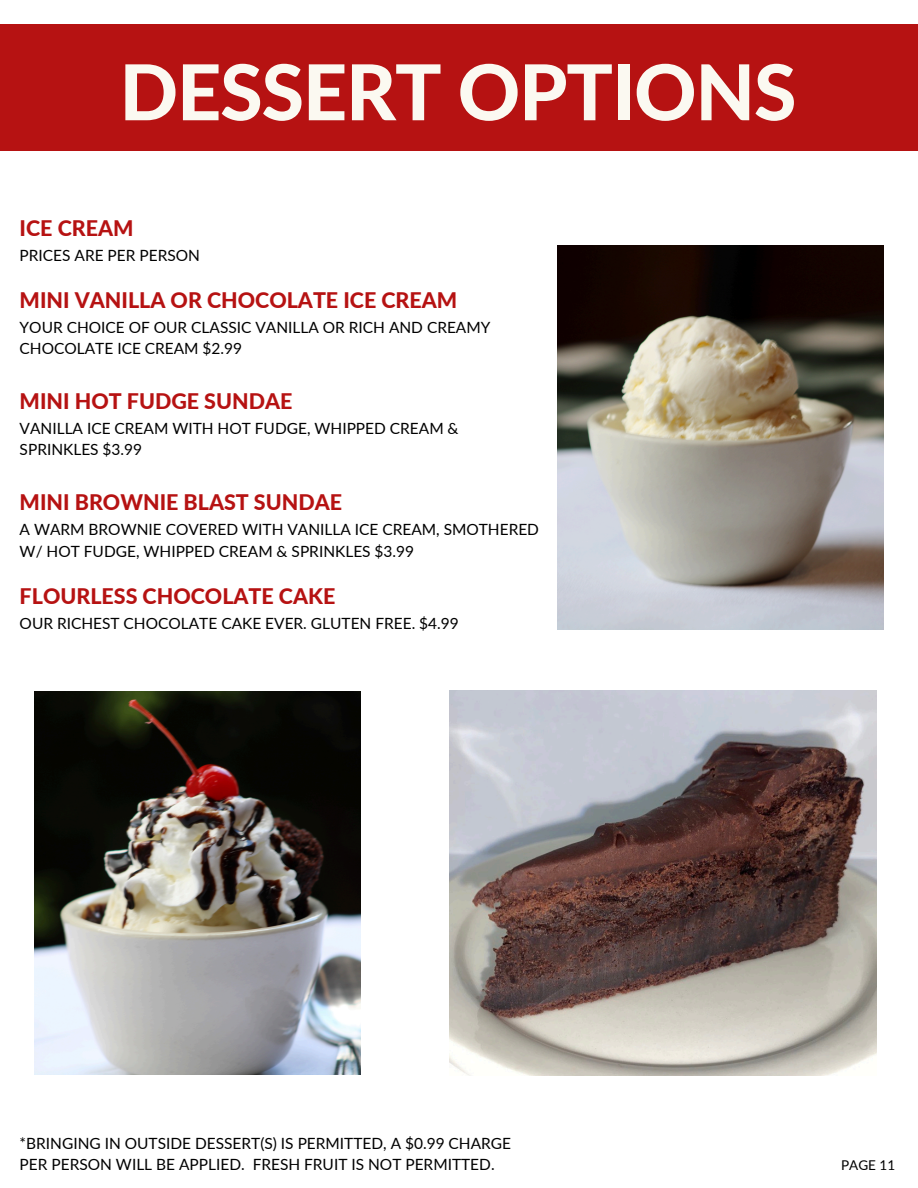
<style>
.page{position:relative;width:918px;height:1188px;background:#fff}
.page>*{position:absolute;margin:0;border:0;box-sizing:border-box;transform-origin:0 0}
.t1{font:800 77.1px "Lato";letter-spacing:-.015em;color:#fbf9f1}
.t2{font:800 21.45px "Lato";color:#b61212}
.t3{font:15.45px/21.3px "Lato";color:#000}
.t4{font:13.5px "Lato";color:#000}
</style>
<div class="page">
<div style="left:0;top:24px;width:917px;height:127px;background:#b61212"></div>
<img style="left:557px;top:246px;width:327px;height:383px">
<img style="left:35px;top:691px;width:326px;height:384px">
<img style="left:450px;top:690px;width:426px;height:385px">
<h2 class="t1" style="left:120px;top:44px;width:678px">DESSERT OPTIONS</h2>
<h2 class="t2" style="left:20px;top:215px;width:115px">ICE CREAM</h2>
<h2 class="t3" style="left:20px;top:244px;width:182px">PRICES ARE PER PERSON</h2>
<h2 class="t2" style="left:20px;top:287px;width:439px">MINI VANILLA OR CHOCOLATE ICE CREAM</h2>
<h2 class="t3" style="left:20px;top:316px;width:472px">YOUR CHOICE OF OUR CLASSIC VANILLA OR RICH AND CREAMY<br>CHOCOLATE ICE CREAM $2.99</h2>
<p class="t2" style="left:20px;top:388px;width:274px">MINI HOT FUDGE SUNDAE</p>
<p class="t3" style="left:20px;top:417px;width:441px">VANILLA ICE CREAM WITH HOT FUDGE, WHIPPED CREAM &amp;<br>SPRINKLES $3.99</p>
<p class="t2" style="left:20px;top:489px;width:324px">MINI BROWNIE BLAST SUNDAE</p>
<p class="t3" style="left:20px;top:519px;width:521px">A WARM BROWNIE COVERED WITH VANILLA ICE CREAM, SMOTHERED<br>W/ HOT FUDGE, WHIPPED CREAM &amp; SPRINKLES $3.99</p>
<p class="t2" style="left:20px;top:583px;width:317px">FLOURLESS CHOCOLATE CAKE</p>
<p class="t3" style="left:20px;top:612px;width:441px">OUR RICHEST CHOCOLATE CAKE EVER. GLUTEN FREE. $4.99</p>
<h2 class="t3" style="left:20px;top:1132px;width:493px">*BRINGING IN OUTSIDE DESSERT(S) IS PERMITTED, A $0.99 CHARGE<br>PER PERSON WILL BE APPLIED. FRESH FRUIT IS NOT PERMITTED.</h2>
<h2 class="t4" style="left:841px;top:1157px;width:56px">PAGE 11</h2>
</div>
